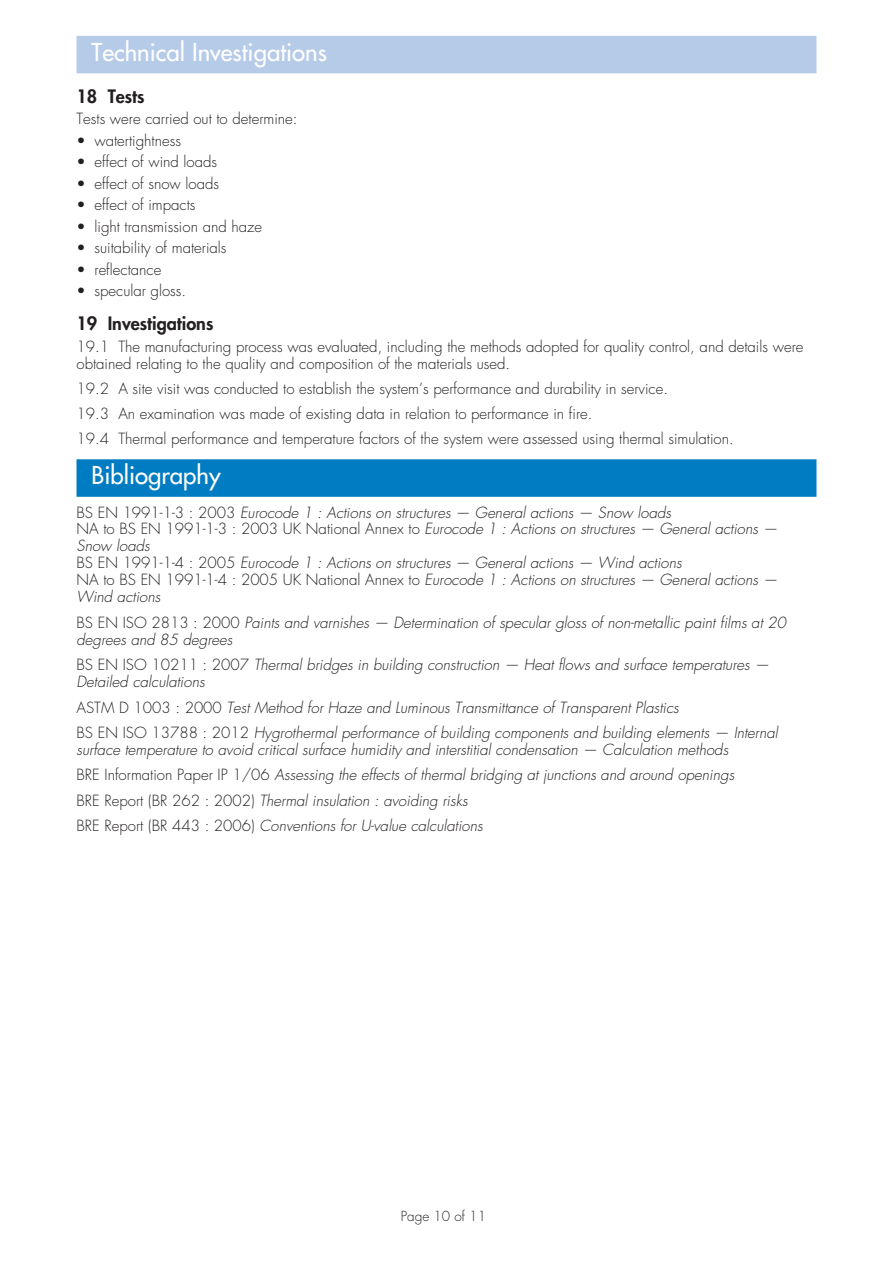
<style>
.page{position:relative;width:893px;height:1263px;background:#fff}
.page>*{position:absolute;margin:0;border:0;box-sizing:border-box;transform-origin:0 0}
.t1{font:24px "Futura";color:#fff}
.t2{font:800 18px "Futura";color:#231f20}
.t3{font:italic 300 15px/17px "Futura";color:#231f20}
.t4{font:300 15px/24.8px "Futura";color:#231f20}
.t5{font:300 13.5px "Futura";color:#231f20}
.s1{font-style:normal}
</style>
<div class="page">
<div style="left:76px;top:36px;width:740px;height:37px;background:#b6cbe8"></div>
<div style="left:76px;top:459px;width:740px;height:38px;background:#007cc2"></div>
<h1 class="t1" style="left:92px;top:37px;width:237px">Technical Investigations</h1>
<p class="t2" style="left:76px;top:85px;width:70px">18 Tests</p>
<p class="t4" style="left:76px;top:107px;width:223px">Tests were carried out to determine:</p>
<p class="t4" style="left:76px;top:128px;width:106px">• watertightness</p>
<p class="t4" style="left:76px;top:150px;width:142px">• effect of wind loads</p>
<p class="t4" style="left:76px;top:171px;width:144px">• effect of snow loads</p>
<p class="t4" style="left:76px;top:193px;width:120px">• effect of impacts</p>
<p class="t4" style="left:76px;top:214px;width:187px">• light transmission and haze</p>
<p class="t4" style="left:76px;top:236px;width:152px">• suitability of materials</p>
<p class="t4" style="left:76px;top:257px;width:86px">• reflectance</p>
<p class="t4" style="left:76px;top:279px;width:111px">• specular gloss.</p>
<p class="t2" style="left:76px;top:312px;width:138px">19 Investigations</p>
<p class="t4" style="left:76px;top:338px;width:728px;line-height:17.2px">19.1 The manufacturing process was evaluated, including the methods adopted for quality control, and details were obtained relating to the quality and composition of the materials used.</p>
<p class="t4" style="left:76px;top:377px;width:659px">19.2 A site visit was conducted to establish the system’s performance and durability in service.<br>19.3 An examination was made of existing data in relation to performance in fire.<br>19.4 Thermal performance and temperature factors of the system were assessed using thermal simulation.</p>
<h1 class="t1" style="left:92px;top:460px;width:131px">Bibliography</h1>
<p class="t3" style="left:76px;top:504px;width:703px"><span class="s1">BS EN 1991-1-3 : 2003</span> Eurocode 1 : Actions on structures — General actions — Snow loads<br><span class="s1">NA to BS EN 1991-1-3 : 2003 UK National Annex to</span> Eurocode 1 : Actions on structures — General actions — Snow loads<br><span class="s1">BS EN 1991-1-4 : 2005</span> Eurocode 1 : Actions on structures — General actions — Wind actions<br><span class="s1">NA to BS EN 1991-1-4 : 2005 UK National Annex to</span> Eurocode 1 : Actions on structures — General actions — Wind actions</p>
<p class="t3" style="left:76px;top:614px;width:711px"><span class="s1">BS EN ISO 2813 : 2000</span> Paints and varnishes — Determination of specular gloss of non-metallic paint films at 20 degrees and 85 degrees</p>
<p class="t3" style="left:76px;top:657px;width:694px"><span class="s1">BS EN ISO 10211 : 2007</span> Thermal bridges in building construction — Heat flows and surface temperatures —<br>Detailed calculations</p>
<p class="t3" style="left:76px;top:695px;width:703px;line-height:25.5px"><span class="s1">ASTM D 1003 : 2000</span> Test Method for Haze and Luminous Transmittance of Transparent Plastics<br><span class="s1">BS EN ISO 13788 : 2012</span> Hygrothermal performance of building components and building elements — Internal</p>
<p class="t3" style="left:76px;top:737px;width:659px;line-height:25.5px">surface temperature to avoid critical surface humidity and interstitial condensation — Calculation methods <span class="s1">BRE Information Paper IP 1/06</span> Assessing the effects of thermal bridging at junctions and around openings <span class="s1">BRE Report (BR 262 : 2002)</span> Thermal insulation : avoiding risks<br><span class="s1">BRE Report (BR 443 : 2006)</span> Conventions for U-value calculations</p>
<p class="t5" style="left:401px;top:1208px;width:87px">Page 10 of 11</p>
</div>
